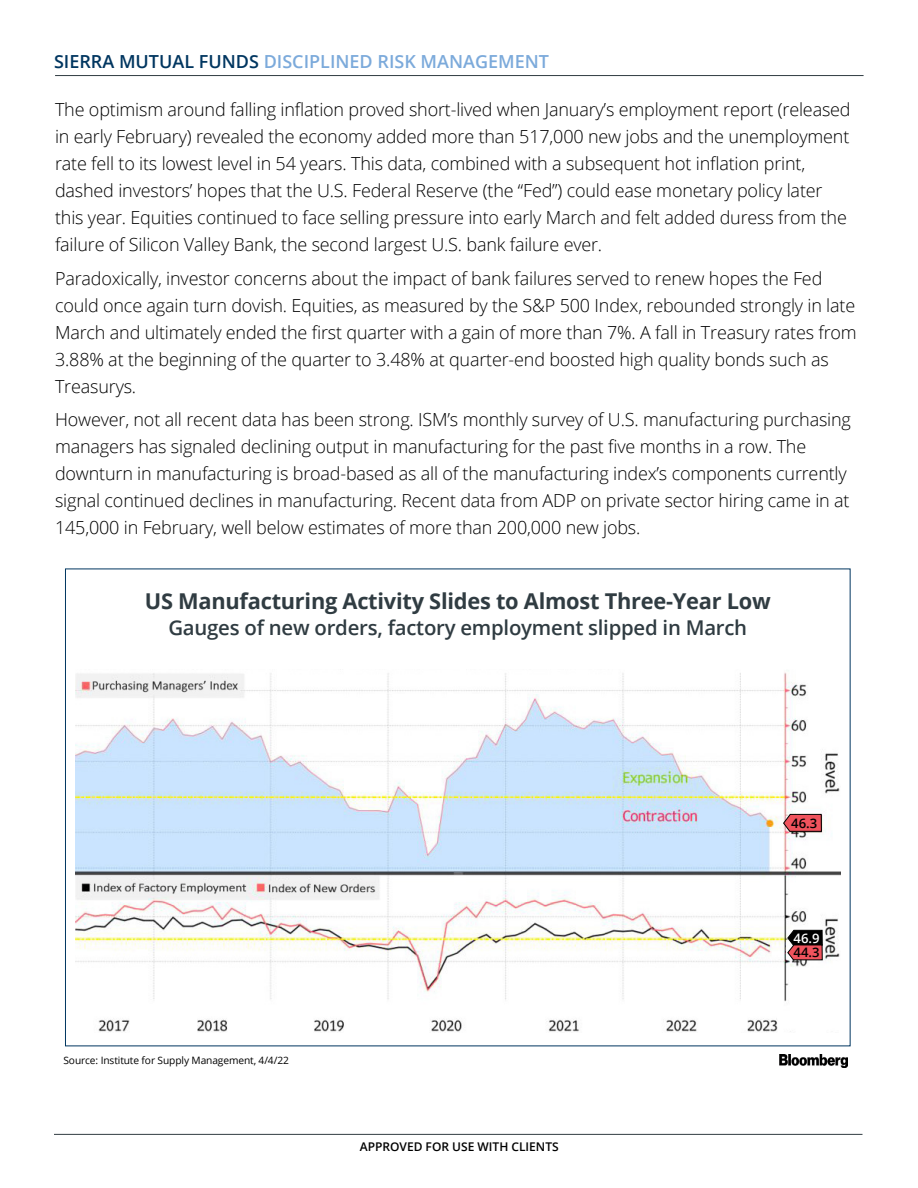
<style>
.page{position:relative;width:918px;height:1188px;background:#fff}
.page>*{position:absolute;margin:0;border:0;box-sizing:border-box;transform-origin:0 0}
.t1{font:700 21.9px "Open Sans";letter-spacing:-.01em;color:#303c42}
.t2{font:600 20.4px "Open Sans";letter-spacing:-.01em;color:#303c42}
.t3{font:300 18px/27px "Open Sans";letter-spacing:-.01em;color:#000}
.t4{font:600 18px "Open Sans";color:#7caadb}
.t5{font:600 13.05px "Open Sans";color:#000}
.t6{font:600 13.05px "Open Sans";color:#fff}
.t7{font:600 12px "Open Sans";color:#000}
.t8{font:10.2px "Open Sans";letter-spacing:-.01em;color:#000}
.s1{color:#003660}
</style>
<div class="page">
<hr style="left:55px;top:75px;width:809px;height:1px;background:#303c42">
<hr style="left:54px;top:1134px;width:808px;height:1px;background:#303c42">
<img style="left:779px;top:1055px;width:69px;height:12px">
<img style="left:75px;top:670px;width:765px;height:362px">
<svg style="left:783px;top:814px;width:39px;height:18px"></svg>
<svg style="left:787px;top:930px;width:36px;height:30px"></svg>
<p class="t4" style="left:54px;top:49px;width:497px"><span class="s1">SIERRA MUTUAL FUNDS</span> DISCIPLINED RISK MANAGEMENT</p>
<p class="t3" style="left:55px;top:96px;width:797px">The optimism around falling inflation proved short-lived when January’s employment report (released in early February) revealed the economy added more than 517,000 new jobs and the unemployment rate fell to its lowest level in 54 years. This data, combined with a subsequent hot inflation print, dashed investors’ hopes that the U.S. Federal Reserve (the “Fed”) could ease monetary policy later this year. Equities continued to face selling pressure into early March and felt added duress from the failure of Silicon Valley Bank, the second largest U.S. bank failure ever.</p>
<p class="t3" style="left:55px;top:264px;width:803px">Paradoxically, investor concerns about the impact of bank failures served to renew hopes the Fed could once again turn dovish. Equities, as measured by the S&amp;P 500 Index, rebounded strongly in late March and ultimately ended the first quarter with a gain of more than 7%. A fall in Treasury rates from 3.88% at the beginning of the quarter to 3.48% at quarter-end boosted high quality bonds such as Treasurys.</p>
<p class="t3" style="left:55px;top:406px;width:797px">However, not all recent data has been strong. ISM’s monthly survey of U.S. manufacturing purchasing managers has signaled declining output in manufacturing for the past five months in a row. The downturn in manufacturing is broad-based as all of the manufacturing index’s components currently signal continued declines in manufacturing. Recent data from ADP on private sector hiring came in at 145,000 in February, well below estimates of more than 200,000 new jobs.</p>
<p class="t1" style="left:145px;top:585px;width:627px">US Manufacturing Activity Slides to Almost Three-Year Low</p>
<p class="t2" style="left:168px;top:614px;width:580px">Gauges of new orders, factory employment slipped in March</p>
<p class="t8" style="left:63px;top:1053px;width:227px">Source: Institute for Supply Management, 4/4/22</p>
<p class="t7" style="left:360px;top:1139px;width:201px">APPROVED FOR USE WITH CLIENTS</p>
<p class="t5" style="left:791px;top:814px;width:28px">46.3</p>
<p class="t6" style="left:794px;top:929px;width:28px">46.9</p>
<p class="t5" style="left:794px;top:943px;width:28px">44.3</p>
</div>
